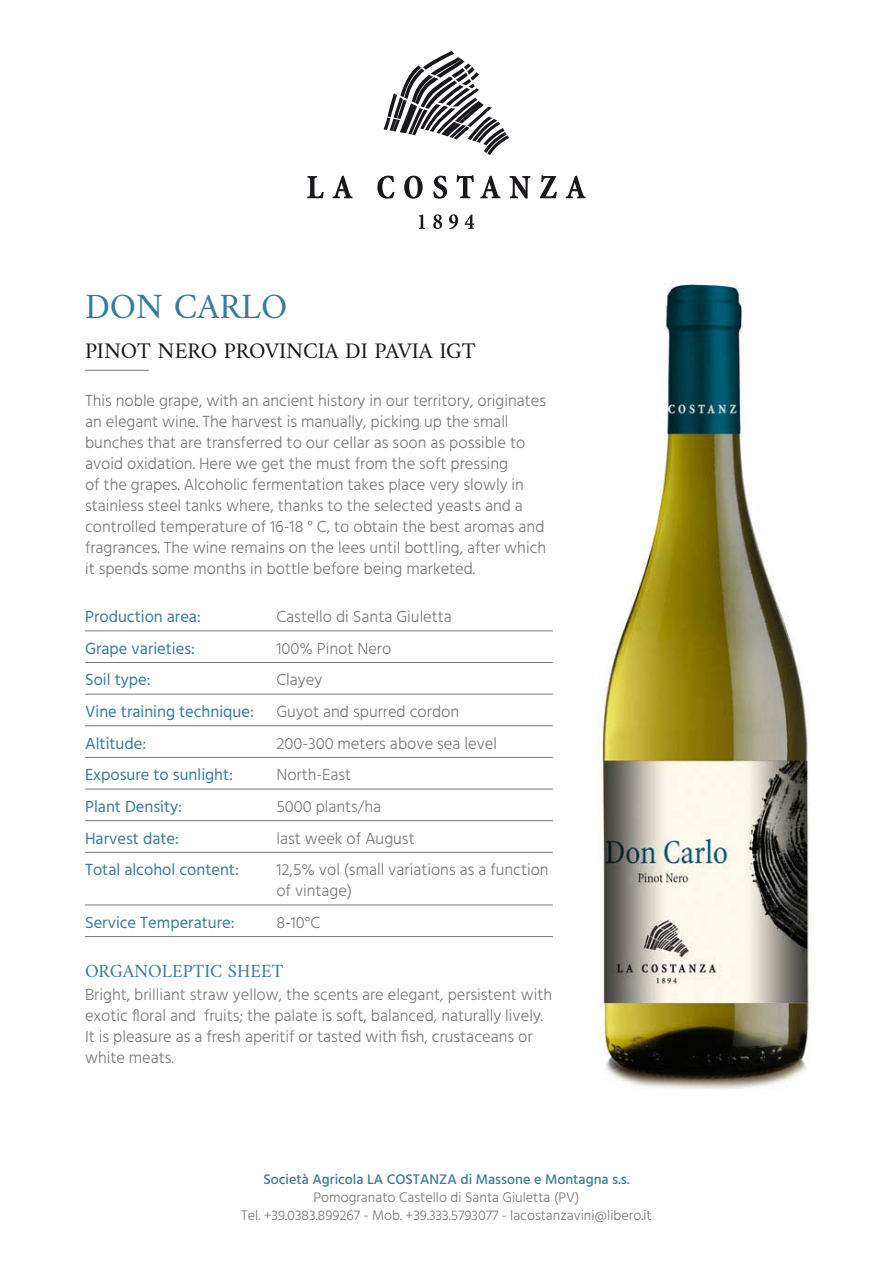
<style>
.page{position:relative;width:893px;height:1263px;background:#fff}
.page>*{position:absolute;margin:0;border:0;box-sizing:border-box;transform-origin:0 0}
.t1{font:36px "Amiri";color:#367c99}
.t2{font:22.5px "Amiri";letter-spacing:-.005em;color:#1a171c}
.t3{font:18.75px "Amiri";color:#367c99}
.t4{font:300 16.5px/21px "Hind";color:#767777}
.t5{font:16.5px "Hind";color:#367c99}
.t6{font:300 14.25px/18px "Hind";color:#767777;text-align:center}
.t7{font:500 14.25px "Hind";color:#367c99}
</style>
<div class="page">
<svg style="left:384px;top:51px;width:125px;height:104px"></svg>
<svg style="left:307px;top:176px;width:17px;height:22px"></svg>
<svg style="left:333px;top:176px;width:20px;height:22px"></svg>
<svg style="left:377px;top:176px;width:17px;height:23px"></svg>
<svg style="left:404px;top:176px;width:19px;height:23px"></svg>
<svg style="left:433px;top:176px;width:14px;height:23px"></svg>
<svg style="left:457px;top:175px;width:17px;height:23px"></svg>
<svg style="left:480px;top:176px;width:20px;height:22px"></svg>
<svg style="left:510px;top:176px;width:20px;height:22px"></svg>
<svg style="left:540px;top:175px;width:17px;height:23px"></svg>
<svg style="left:566px;top:176px;width:20px;height:22px"></svg>
<svg style="left:419px;top:214px;width:6px;height:15px"></svg>
<svg style="left:433px;top:214px;width:9px;height:15px"></svg>
<svg style="left:449px;top:214px;width:9px;height:15px"></svg>
<svg style="left:465px;top:214px;width:9px;height:15px"></svg>
<hr style="left:85px;top:631px;width:468px;height:1px;background:#767777">
<hr style="left:85px;top:662px;width:468px;height:1px;background:#767777">
<hr style="left:85px;top:694px;width:468px;height:1px;background:#767777">
<hr style="left:85px;top:725px;width:468px;height:1px;background:#767777">
<hr style="left:85px;top:757px;width:468px;height:1px;background:#767777">
<hr style="left:85px;top:789px;width:468px;height:1px;background:#767777">
<hr style="left:85px;top:820px;width:468px;height:1px;background:#767777">
<hr style="left:85px;top:852px;width:468px;height:1px;background:#767777">
<hr style="left:85px;top:905px;width:468px;height:1px;background:#767777">
<hr style="left:85px;top:936px;width:468px;height:1px;background:#767777">
<hr style="left:85px;top:370px;width:64px;height:1px;background:#767777">
<img style="left:598px;top:276px;width:213px;height:813px">
<h1 class="t1" style="left:85px;top:284px;width:112px">DON CARL</h1>
<h1 class="t1" style="left:261px;top:284px;width:28px">O</h1>
<h2 class="t2" style="left:85px;top:337px;width:89px">PINOTNER</h2>
<h2 class="t2" style="left:201px;top:337px;width:91px">O PROVINCIA</h2>
<h2 class="t2" style="left:345px;top:337px;width:107px">DIPAVIA IGT</h2>
<p class="t4" style="left:85px;top:391px;width:463px">This noble grape, with an ancient history in our territory, originates an elegant wine. The harvest is manually, picking up the small bunches that are transferred to our cellar as soon as possible to avoid oxidation. Here we get the must from the soft pressing<br>of the grapes. Alcoholic fermentation takes place very slowly in stainless steel tanks where, thanks to the selected yeasts and a controlled temperature of 16-18 ° C, to obtain the best aromas and fragrances. The wine remains on the lees until bottling, after which it spends some months in bottle before being marketed.</p>
<p class="t5" style="left:85px;top:606px;width:117px">Production area:</p>
<p class="t4" style="left:276px;top:607px;width:177px">Castello di Santa Giuletta</p>
<p class="t5" style="left:85px;top:637px;width:112px">Grape varieties:</p>
<p class="t4" style="left:276px;top:639px;width:116px">100% Pinot Nero</p>
<p class="t5" style="left:85px;top:669px;width:67px">Soil type:</p>
<p class="t4" style="left:276px;top:671px;width:48px">Clayey</p>
<p class="t5" style="left:85px;top:700px;width:170px">Vine training technique:</p>
<p class="t4" style="left:276px;top:702px;width:184px">Guyot and spurred cordon</p>
<p class="t5" style="left:85px;top:732px;width:63px">Altitude:</p>
<p class="t4" style="left:276px;top:734px;width:222px">200-300 meters above sea level</p>
<p class="t5" style="left:85px;top:764px;width:150px">Exposure to sunlight:</p>
<p class="t4" style="left:276px;top:765px;width:76px">North-East</p>
<p class="t5" style="left:85px;top:795px;width:99px">Plant Density:</p>
<p class="t4" style="left:276px;top:797px;width:106px">5000 plants/ha</p>
<p class="t5" style="left:85px;top:827px;width:96px">Harvest date:</p>
<p class="t4" style="left:276px;top:829px;width:140px">last week of August</p>
<p class="t5" style="left:85px;top:859px;width:155px">Total alcohol content:</p>
<p class="t4" style="left:276px;top:860px;width:274px">12,5% vol (small variations as a function of vintage)</p>
<p class="t5" style="left:85px;top:911px;width:151px">Service Temperature:</p>
<p class="t4" style="left:276px;top:913px;width:45px">8-10°C</p>
<p class="t3" style="left:85px;top:959px;width:200px">ORGANOLEPTIC SHEET</p>
<p class="t4" style="left:85px;top:985px;width:469px">Bright, brilliant straw yellow, the scents are elegant, persistent with exotic floral and fruits; the palate is soft, balanced, naturally lively.<br>It is pleasure as a fresh aperitif or tasted with fish, crustaceans or white meats.</p>
<p class="t7" style="left:263px;top:1170px;width:368px">Società Agricola LA COSTANZA di Massone e Montagna s.s.</p>
<p class="t6" style="left:241px;top:1190px;width:412px">Pomogranato Castello di Santa Giuletta (PV)<br>Tel. +39.0383.899267 - Mob. +39.333.5793077 - lacostanzavini@libero.it</p>
</div>
